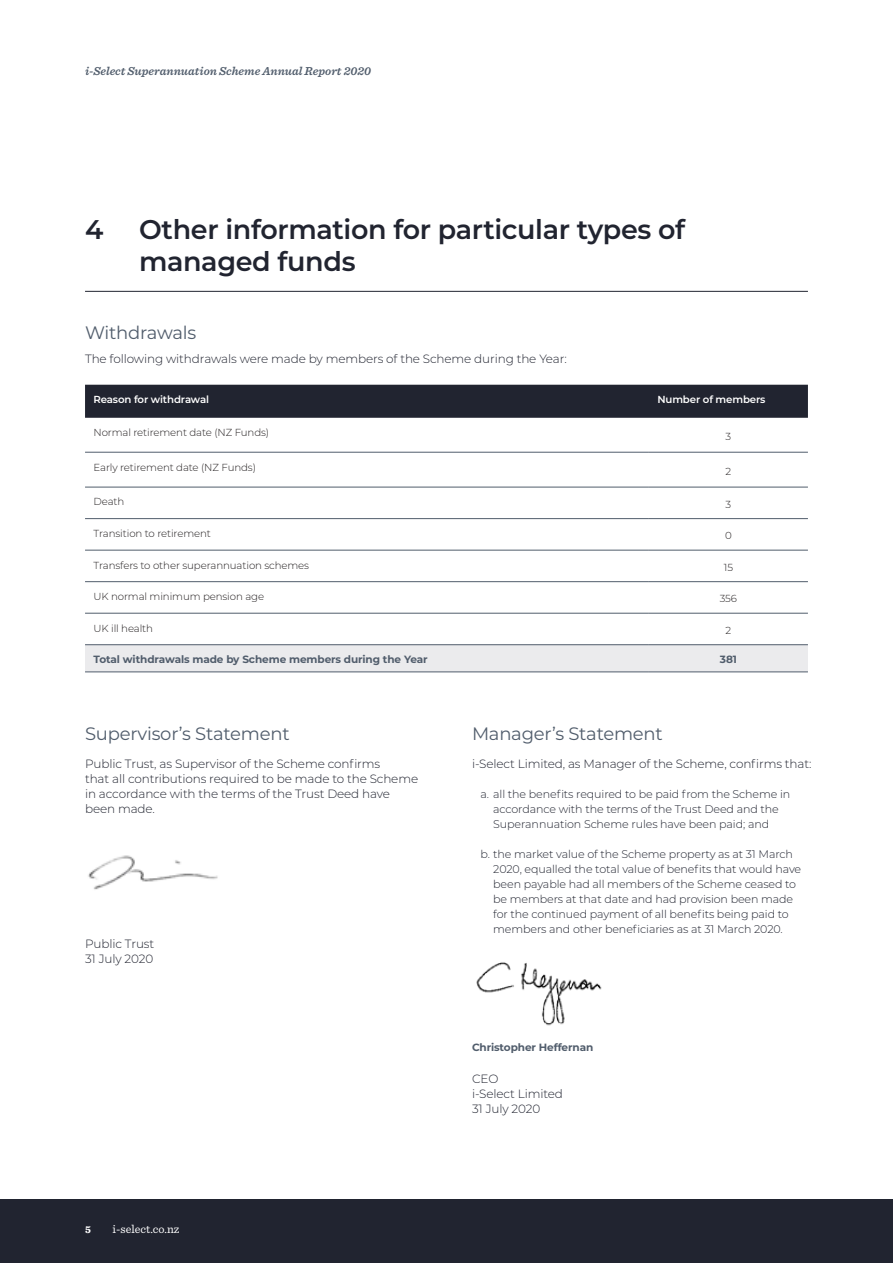
<style>
.page{position:relative;width:893px;height:1263px;background:#fff}
.page>*{position:absolute;margin:0;border:0;box-sizing:border-box;transform-origin:0 0}
.t1{font:600 27px/32.4px "Montserrat";letter-spacing:-.015em;color:#212430}
.t2{font:18px "Montserrat";letter-spacing:-.015em;color:#515d6c}
.t3{font:300 12px/15px "Montserrat";letter-spacing:-.01em;color:#212430}
.t4{font:italic 600 12px "Sentinel";color:#515d6c}
.t5{font:12px "Sentinel";color:#fff}
.t6{font:300 11.1px/15px "Montserrat";letter-spacing:-.01em;color:#212430}
.t7{font:700 10.5px "Montserrat";letter-spacing:-.01em;color:#515d6c}
.t8{font:700 10.5px "Sentinel";color:#fff}
.t9{font:300 10.2px "Montserrat";letter-spacing:-.01em;color:#231f20}
.t10{font:600 10.2px "Montserrat";letter-spacing:-.015em;color:#fff}
</style>
<div class="page">
<div style="left:0;top:1199px;width:893px;height:64px;background:#212430"></div>
<hr style="left:85px;top:291px;width:723px;height:1px;background:#212430">
<div style="left:85px;top:385px;width:723px;height:33px;background:#212430"></div>
<div style="left:85px;top:645px;width:723px;height:26px;background:#ebebed"></div>
<hr style="left:85px;top:487px;width:564px;height:1px;background:#515d6c">
<hr style="left:649px;top:487px;width:159px;height:1px;background:#515d6c">
<hr style="left:85px;top:518px;width:564px;height:1px;background:#515d6c">
<hr style="left:649px;top:518px;width:159px;height:1px;background:#515d6c">
<hr style="left:85px;top:550px;width:564px;height:1px;background:#515d6c">
<hr style="left:649px;top:550px;width:159px;height:1px;background:#515d6c">
<hr style="left:85px;top:581px;width:564px;height:1px;background:#515d6c">
<hr style="left:649px;top:581px;width:159px;height:1px;background:#515d6c">
<hr style="left:85px;top:613px;width:564px;height:1px;background:#515d6c">
<hr style="left:649px;top:613px;width:159px;height:1px;background:#515d6c">
<hr style="left:85px;top:644px;width:564px;height:1px;background:#515d6c">
<hr style="left:649px;top:644px;width:159px;height:1px;background:#515d6c">
<hr style="left:85px;top:671px;width:564px;height:1px;background:#515d6c">
<hr style="left:649px;top:671px;width:159px;height:1px;background:#515d6c">
<hr style="left:85px;top:452px;width:564px;height:1px;background:#515d6c">
<hr style="left:649px;top:452px;width:159px;height:1px;background:#515d6c">
<img style="left:88px;top:855px;width:130px;height:35px">
<img style="left:476px;top:962px;width:126px;height:64px">
<p class="t4" style="left:85px;top:62px;width:288px">i-Select Superannuation Scheme Annual Report 2020</p>
<h1 class="t1" style="left:85px;top:212px;width:20px">4</h1>
<h1 class="t1" style="left:139px;top:212px;width:548px">Other information for particular types of managed funds</h1>
<h2 class="t2" style="left:85px;top:320px;width:113px">Withdrawals</h2>
<p class="t3" style="left:85px;top:350px;width:483px">The following withdrawals were made by members of the Scheme during the Year:</p>
<p class="t10" style="left:94px;top:392px;width:117px">Reason for withdrawal</p>
<p class="t10" style="left:657px;top:392px;width:110px">Number of members</p>
<p class="t9" style="left:94px;top:426px;width:177px">Normal retirement date (NZ Funds)</p>
<p class="t9" style="left:726px;top:429px;width:7px">3</p>
<p class="t9" style="left:94px;top:460px;width:164px">Early retirement date (NZ Funds)</p>
<p class="t9" style="left:725px;top:464px;width:7px">2</p>
<p class="t9" style="left:94px;top:495px;width:32px">Death</p>
<p class="t9" style="left:726px;top:497px;width:7px">3</p>
<p class="t9" style="left:94px;top:526px;width:119px">Transition to retirement</p>
<p class="t9" style="left:725px;top:529px;width:8px">0</p>
<p class="t9" style="left:94px;top:558px;width:217px">Transfers to other superannuation schemes</p>
<p class="t9" style="left:724px;top:560px;width:11px">15</p>
<p class="t9" style="left:94px;top:589px;width:172px">UK normal minimum pension age</p>
<p class="t9" style="left:720px;top:592px;width:19px">356</p>
<p class="t9" style="left:94px;top:621px;width:61px">UK ill health</p>
<p class="t9" style="left:725px;top:623px;width:7px">2</p>
<p class="t7" style="left:94px;top:652px;width:336px">Total withdrawals made by Scheme members during the Year</p>
<p class="t7" style="left:720px;top:652px;width:19px">381</p>
<h2 class="t2" style="left:85px;top:721px;width:206px">Supervisor’s Statement</h2>
<p class="t3" style="left:85px;top:755px;width:335px">Public Trust, as Supervisor of the Scheme confirms<br>that all contributions required to be made to the Scheme in accordance with the terms of the Trust Deed have been made.</p>
<p class="t3" style="left:85px;top:935px;width:71px">Public Trust<br>31 July 2020</p>
<p class="t8" style="left:85px;top:1221px;width:7px">5</p>
<p class="t5" style="left:113px;top:1219px;width:68px">i-select.co.nz</p>
<h2 class="t2" style="left:472px;top:721px;width:192px">Manager’s Statement</h2>
<p class="t3" style="left:472px;top:755px;width:341px">i-Select Limited, as Manager of the Scheme, confirms that:</p>
<p class="t6" style="left:493px;top:786px;width:299px;text-indent:-13px">a. all the benefits required to be paid from the Scheme in accordance with the terms of the Trust Deed and the<br>Superannuation Scheme rules have been paid; and</p>
<p class="t6" style="left:493px;top:846px;width:309px;text-indent:-13px">b. the market value of the Scheme property as at 31 March 2020, equalled the total value of benefits that would have been payable had all members of the Scheme ceased to be members at that date and had provision been made for the continued payment of all benefits being paid to members and other beneficiaries as at 31 March 2020.</p>
<p class="t7" style="left:472px;top:1039px;width:123px">Christopher Heffernan</p>
<p class="t3" style="left:472px;top:1070px;width:92px">CEO<br>i-Select Limited<br>31 July 2020</p>
</div>
